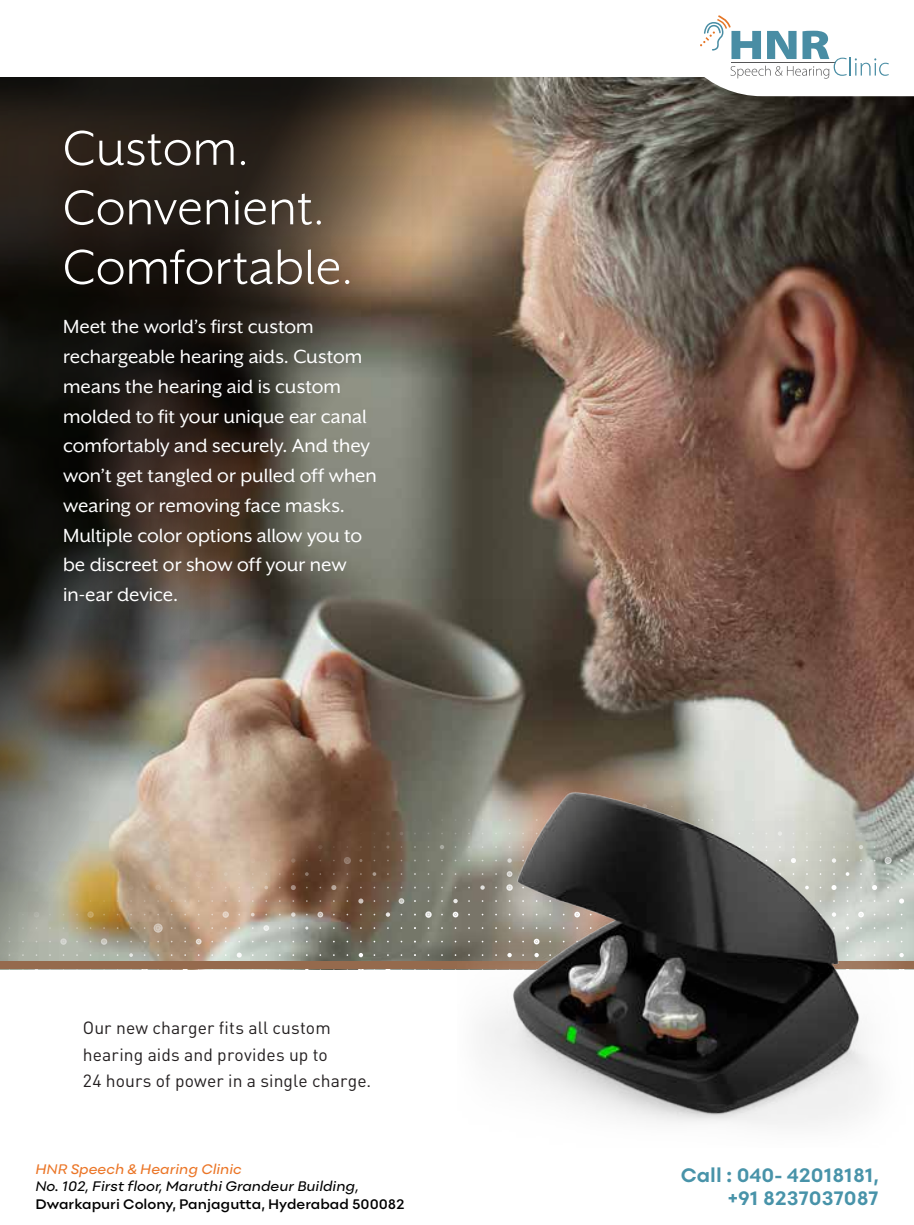
<style>
.page{position:relative;width:914px;height:1225px;background:#fff}
.page>*{position:absolute;margin:0;border:0;box-sizing:border-box;transform-origin:0 0}
.t1{font:56px/59.5px "Mr Eaves XL San OT";letter-spacing:.005em;color:#fff}
.t2{font:21.88px/29.8px "Mr Eaves XL San OT";letter-spacing:-.005em;color:#fff}
.t3{font:700 20.3px/23.4px "Point";color:#4893a9;text-align:right}
.t4{font:17.5px/26.2px "DINOT";letter-spacing:.005em;color:#231f20}
.t5{font:600 14.35px "Point";color:#010101}
.t6{font:italic 500 14.35px "Point";color:#010101}
.t7{font:italic 500 14.35px "Point";color:#eb7526}
</style>
<div class="page">
<img style="left:496px;top:77px;width:418px;height:604px">
<svg style="left:457px;top:77px;width:39px;height:604px;background:#685c4a"></svg>
<img style="left:0;top:77px;width:457px;height:884px">
<div style="left:0;top:961px;width:914px;height:8px;background:#956a4d"></div>
<img style="left:457px;top:681px;width:457px;height:444px">
<svg style="left:665px;top:15px;width:249px;height:81px"></svg>
<hr style="left:731px;top:62px;width:104px;height:1px;background:#565657">
<svg style="left:737px;top:31px;width:151px;height:48px"></svg>
<h1 class="t1" style="left:63px;top:118px;width:291px">Custom.<br>Convenient.<br>Comfortable.</h1>
<p class="t2" style="left:63px;top:312px;width:315px">Meet the world’s first custom rechargeable hearing aids. Custom means the hearing aid is custom molded to fit your unique ear canal comfortably and securely. And they won’t get tangled or pulled off when wearing or removing face masks.<br>Multiple color options allow you to be discreet or show off your new in-ear device.</p>
<p class="t4" style="left:83px;top:1015px;width:290px">Our new charger fits all custom hearing aids and provides up to<br>24 hours of power in a single charge.</p>
<p class="t7" style="left:35px;top:1160px;width:208px">HNR Speech &amp; Hearing Clinic</p>
<p class="t6" style="left:35px;top:1178px;width:325px">No. 102, First floor, Maruthi Grandeur Building,</p>
<p class="t5" style="left:35px;top:1196px;width:371px">Dwarkapuri Colony, Panjagutta, Hyderabad 500082</p>
<p class="t3" style="left:680px;top:1163px;width:199px">Call : 040- 42018181, +91 8237037087</p>
</div>
